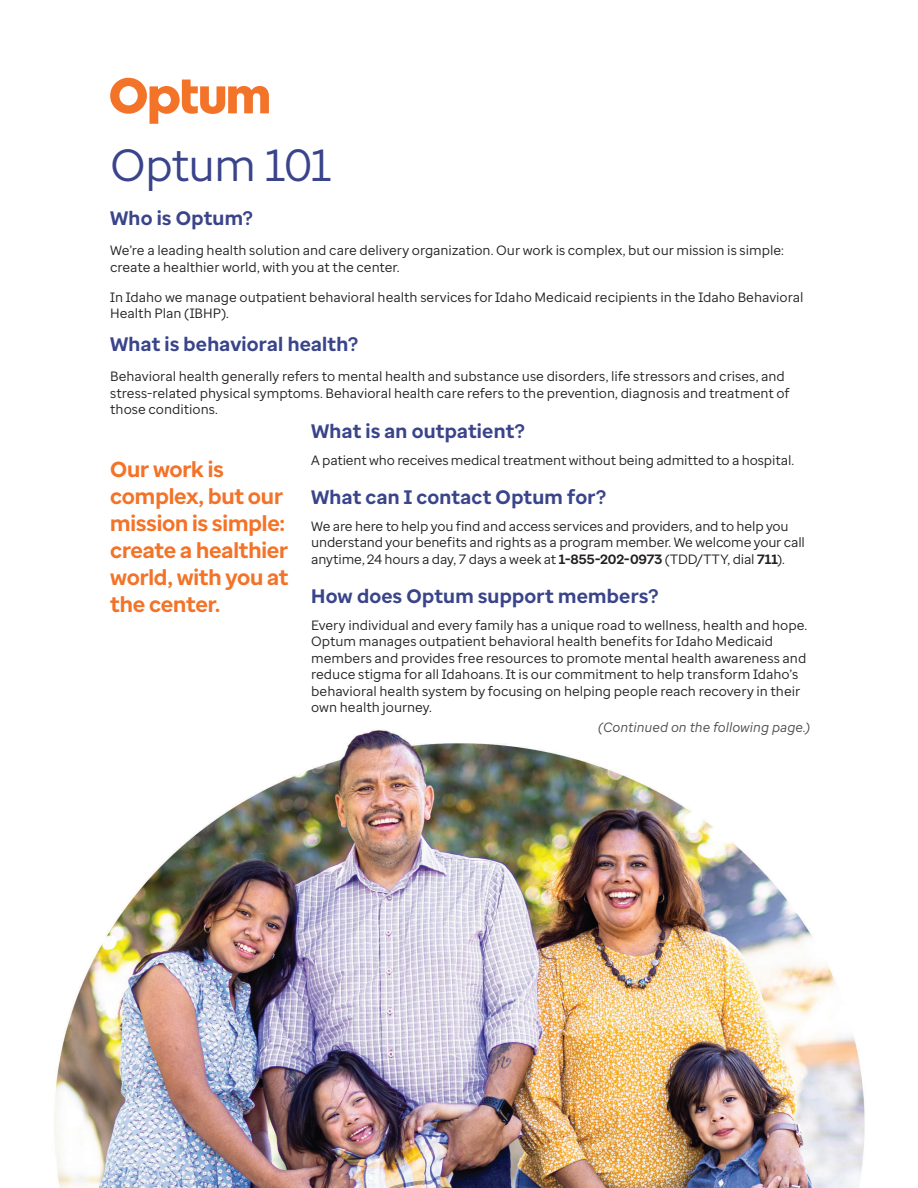
<style>
.page{position:relative;width:918px;height:1188px;background:#fff}
.page>*{position:absolute;margin:0;border:0;box-sizing:border-box;transform-origin:0 0}
.t1{font:45px "Optum Sans";letter-spacing:-.03em;color:#39448a}
.t2{font:700 21.75px/27px "Optum Sans";letter-spacing:-.01em;color:#f37328}
.t3{font:700 19.5px "Optum Sans";letter-spacing:.015em;color:#39448a}
.t4{font:13.5px/16.5px "Optum Sans";letter-spacing:-.005em;color:#231f20}
.t5{font:italic 13.5px "Optum Sans";color:#4b4c4d}
.s1{font-weight:700}
</style>
<div class="page">
<img style="left:54px;top:730px;width:811px;height:458px">
<svg style="left:110px;top:78px;width:159px;height:46px"></svg>
<p class="t1" style="left:110px;top:135px;width:223px">Optum 101</p>
<p class="t3" style="left:110px;top:206px;width:144px">Who is Optum?</p>
<p class="t4" style="left:110px;top:242px;width:675px">We’re a leading health solution and care delivery organization. Our work is complex, but our mission is simple: create a healthier world, with you at the center.</p>
<p class="t4" style="left:110px;top:289px;width:695px">In Idaho we manage outpatient behavioral health services for Idaho Medicaid recipients in the Idaho Behavioral<br>Health Plan (IBHP).</p>
<p class="t3" style="left:110px;top:332px;width:249px">What is behavioral health?</p>
<p class="t4" style="left:110px;top:368px;width:681px">Behavioral health generally refers to mental health and substance use disorders, life stressors and crises, and stress-related physical symptoms. Behavioral health care refers to the prevention, diagnosis and treatment of those conditions.</p>
<p class="t3" style="left:311px;top:418px;width:215px">What is an outpatient?</p>
<p class="t4" style="left:311px;top:452px;width:484px">A patient who receives medical treatment without being admitted to a hospital.</p>
<p class="t3" style="left:311px;top:484px;width:296px">What can I contact Optum for?</p>
<p class="t4" style="left:311px;top:518px;width:495px">We are here to help you find and access services and providers, and to help you understand your benefits and rights as a program member. We welcome your call anytime, 24 hours a day, 7 days a week at <span class="s1">1-855-202-0973</span> (TDD/TTY, dial <span class="s1">711</span>).</p>
<p class="t3" style="left:311px;top:583px;width:349px">How does Optum support members?</p>
<p class="t4" style="left:311px;top:617px;width:498px">Every individual and every family has a unique road to wellness, health and hope.<br>Optum manages outpatient behavioral health benefits for Idaho Medicaid members and provides free resources to promote mental health awareness and reduce stigma for all Idahoans. It is our commitment to help transform Idaho’s behavioral health system by focusing on helping people reach recovery in their own health journey.</p>
<p class="t2" style="left:110px;top:456px;width:180px">Our work is complex, but our mission is simple: create a healthier world, with you at the center.</p>
<p class="t5" style="left:598px;top:718px;width:214px">(Continued on the following page.)</p>
</div>
